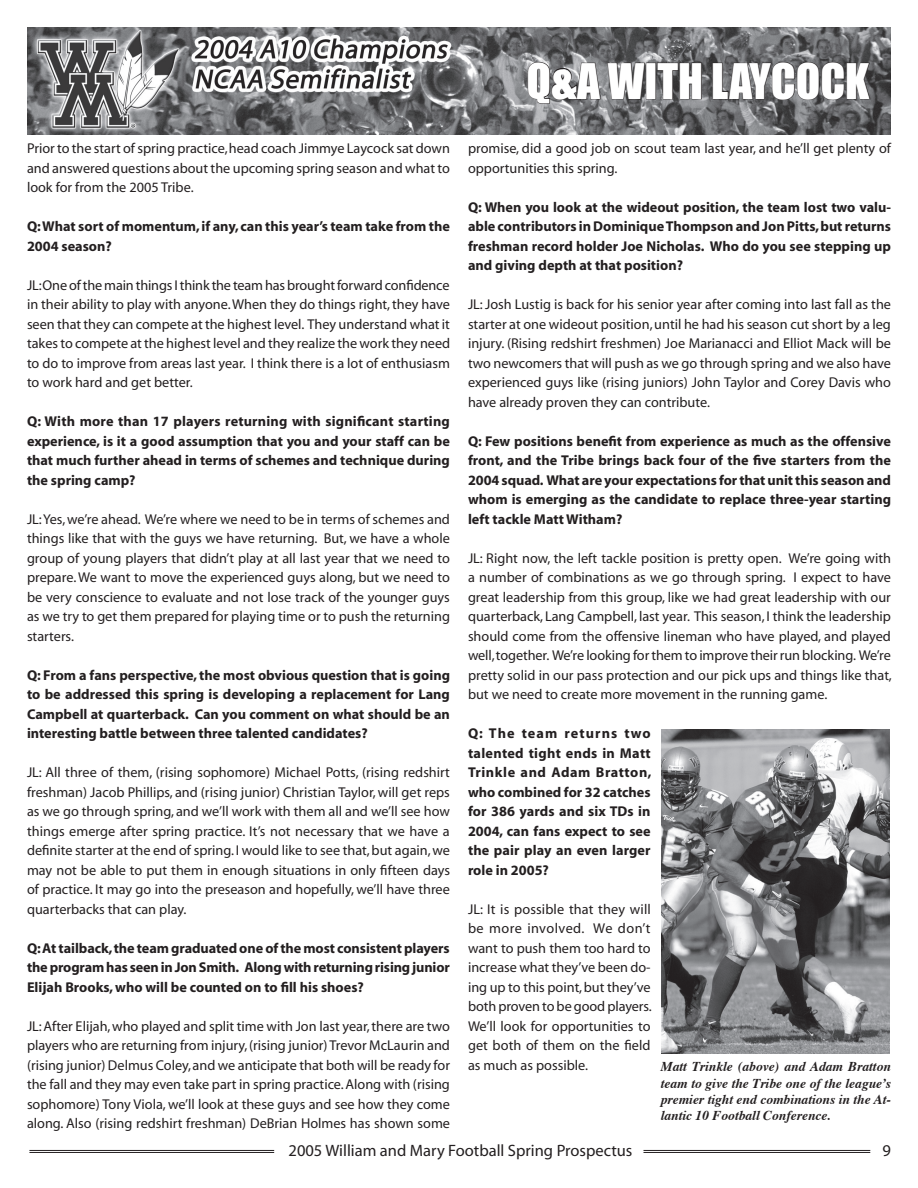
<style>
.page{position:relative;width:918px;height:1188px;background:#fff}
.page>*{position:absolute;margin:0;border:0;box-sizing:border-box;transform-origin:0 0}
.t1{font:45px "Impact";color:#fff}
.t2{font:16.5px "Myriad";color:#231f20}
.t3{font:14.25px/19.5px "Myriad";color:#231f20;text-align:justify}
.t4{font:700 14.25px/19.5px "Myriad";color:#231f20;text-align:justify}
.t5{font:italic 700 13.5px/16.2px "Times";color:#231f20;text-align:justify}
</style>
<div class="page">
<img style="left:27px;top:27px;width:864px;height:108px">
<hr style="left:29px;top:1150px;width:245px;height:1px;background:#231f20">
<hr style="left:29px;top:1152px;width:245px;height:1px;background:#231f20">
<hr style="left:644px;top:1150px;width:226px;height:1px;background:#231f20">
<hr style="left:644px;top:1152px;width:226px;height:1px;background:#231f20">
<svg style="left:527px;top:62px;width:74px;height:42px;background:#7a7a7c"></svg>
<svg style="left:607px;top:62px;width:38px;height:38px"></svg>
<div style="left:646px;top:63px;width:10px;height:36px;border:1px solid #231f20"></div>
<svg style="left:657px;top:62px;width:45px;height:38px;background:#575759"></svg>
<svg style="left:712px;top:62px;width:159px;height:38px;background:#5c5c5e"></svg>
<img style="left:662px;top:729px;width:227px;height:325px">
<p class="t3" style="left:27px;top:139px;width:425px">Prior to the start of spring practice, head coach Jimmye Laycock sat down and answered questions about the upcoming spring season and what to look for from the 2005 Tribe.</p>
<p class="t4" style="left:27px;top:217px;width:425px">Q: What sort of momentum, if any, can this year’s team take from the<br>2004 season?</p>
<p class="t3" style="left:27px;top:276px;width:425px">JL: One of the main things I think the team has brought forward confidence in their ability to play with anyone. When they do things right, they have seen that they can compete at the highest level. They understand what it takes to compete at the highest level and they realize the work they need to do to improve from areas last year. I think there is a lot of enthusiasm to work hard and get better.</p>
<p class="t4" style="left:27px;top:412px;width:424px">Q: With more than 17 players returning with significant starting experience, is it a good assumption that you and your staff can be that much further ahead in terms of schemes and technique during the spring camp?</p>
<p class="t3" style="left:27px;top:510px;width:425px">JL: Yes, we’re ahead. We’re where we need to be in terms of schemes and things like that with the guys we have returning. But, we have a whole group of young players that didn’t play at all last year that we need to prepare. We want to move the experienced guys along, but we need to be very conscience to evaluate and not lose track of the younger guys as we try to get them prepared for playing time or to push the returning starters.</p>
<p class="t4" style="left:27px;top:666px;width:425px">Q: From a fans perspective, the most obvious question that is going to be addressed this spring is developing a replacement for Lang Campbell at quarterback. Can you comment on what should be an interesting battle between three talented candidates?</p>
<p class="t3" style="left:27px;top:763px;width:425px">JL: All three of them, (rising sophomore) Michael Potts, (rising redshirt freshman) Jacob Phillips, and (rising junior) Christian Taylor, will get reps as we go through spring, and we’ll work with them all and we’ll see how things emerge after spring practice. It’s not necessary that we have a definite starter at the end of spring. I would like to see that, but again, we may not be able to put them in enough situations in only fifteen days of practice. It may go into the preseason and hopefully, we’ll have three quarterbacks that can play.</p>
<p class="t4" style="left:27px;top:939px;width:424px">Q: At tailback, the team graduated one of the most consistent players the program has seen in Jon Smith. Along with returning rising junior Elijah Brooks, who will be counted on to fill his shoes?</p>
<p class="t3" style="left:27px;top:1017px;width:425px">JL: After Elijah, who played and split time with Jon last year, there are two players who are returning from injury, (rising junior) Trevor McLaurin and (rising junior) Delmus Coley, and we anticipate that both will be ready for the fall and they may even take part in spring practice. Along with (rising sophomore) Tony Viola, we’ll look at these guys and see how they come along. Also (rising redshirt freshman) DeBrian Holmes has shown some</p>
<h1 class="t1" style="left:527px;top:53px;width:344px">Q&amp;A WITH LAYCOCK</h1>
<p class="t3" style="left:468px;top:139px;width:425px">promise, did a good job on scout team last year, and he’ll get plenty of opportunities this spring.</p>
<p class="t4" style="left:468px;top:198px;width:425px">Q: When you look at the wideout position, the team lost two valu&shy;able contributors in Dominique Thompson and Jon Pitts, but returns freshman record holder Joe Nicholas. Who do you see stepping up and giving depth at that position?</p>
<p class="t3" style="left:468px;top:295px;width:425px">JL: Josh Lustig is back for his senior year after coming into last fall as the starter at one wideout position, until he had his season cut short by a leg injury. (Rising redshirt freshmen) Joe Marianacci and Elliot Mack will be two newcomers that will push as we go through spring and we also have experienced guys like (rising juniors) John Taylor and Corey Davis who have already proven they can contribute.</p>
<p class="t4" style="left:468px;top:432px;width:425px">Q: Few positions benefit from experience as much as the offensive front, and the Tribe brings back four of the five starters from the 2004 squad. What are your expectations for that unit this season and whom is emerging as the candidate to replace three-year starting left tackle Matt Witham?</p>
<p class="t3" style="left:468px;top:549px;width:425px">JL: Right now, the left tackle position is pretty open. We’re going with a number of combinations as we go through spring. I expect to have great leadership from this group, like we had great leadership with our quarterback, Lang Campbell, last year. This season, I think the leadership should come from the offensive lineman who have played, and played well, together. We’re looking for them to improve their run blocking. We’re pretty solid in our pass protection and our pick ups and things like that, but we need to create more movement in the running game.</p>
<p class="t4" style="left:468px;top:724px;width:185px">Q: The team returns two talented tight ends in Matt Trinkle and Adam Bratton, who combined for 32 catches for 386 yards and six TDs in 2004, can fans expect to see the pair play an even larger role in 2005?</p>
<p class="t3" style="left:468px;top:900px;width:185px">JL: It is possible that they will be more involved. We don’t want to push them too hard to increase what they’ve been do&shy;ing up to this point, but they’ve both proven to be good players.<br>We’ll look for opportunities to get both of them on the field as much as possible.</p>
<p class="t5" style="left:661px;top:1059px;width:232px">Matt Trinkle (above) and Adam Bratton team to give the Tribe one of the leagueʼs premier tight end combinations in the At&shy;lantic 10 Football Conference.</p>
<p class="t2" style="left:289px;top:1142px;width:345px">2005 William and Mary Football Spring Prospectus</p>
<p class="t2" style="left:883px;top:1142px;width:10px">9</p>
</div>
